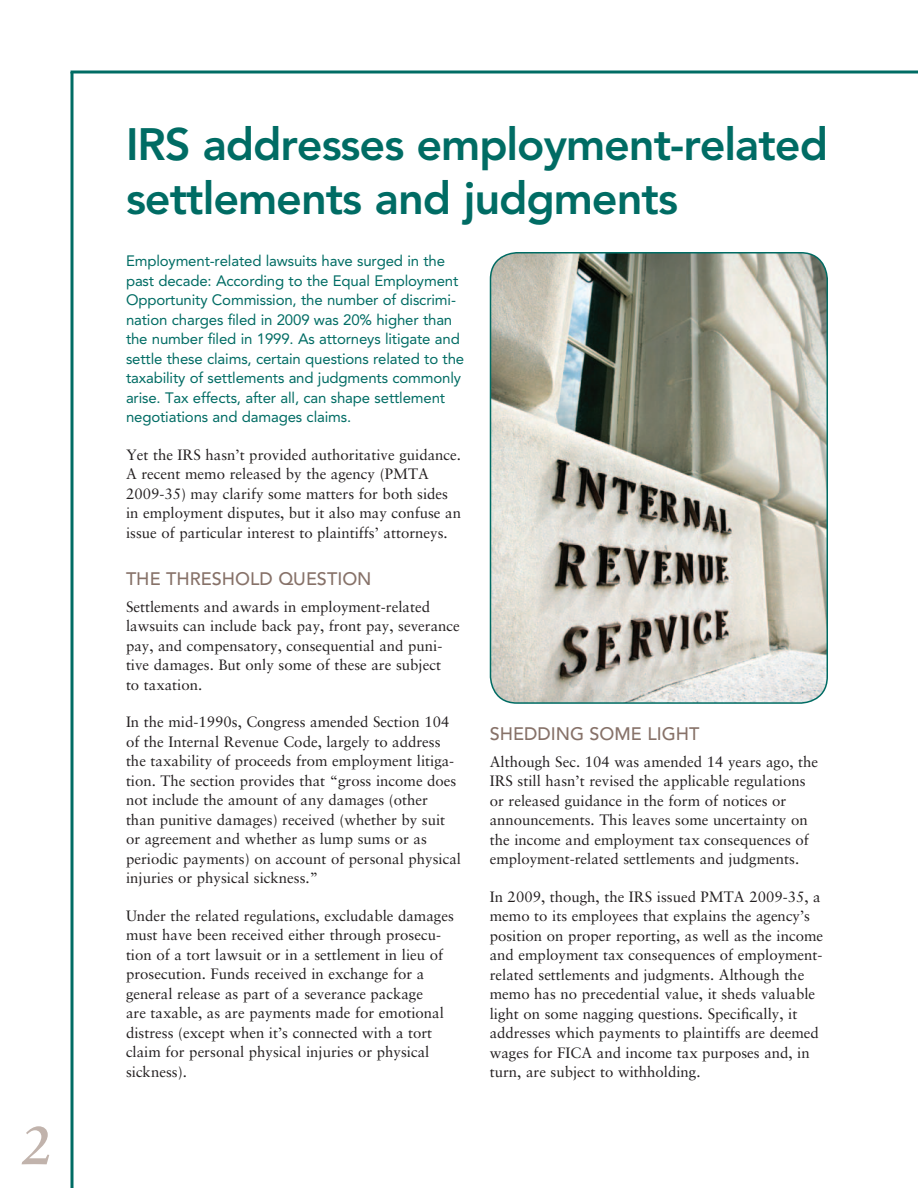
<style>
.page{position:relative;width:918px;height:1188px;background:#fff}
.page>*{position:absolute;margin:0;border:0;box-sizing:border-box;transform-origin:0 0}
.Subhead{font:italic 700 54px "Sabon LT Std";color:#c1b3ac}
.Headline{font:800 45px/54px "Avenir LT Std";letter-spacing:-.025em;color:#006c64}
.Subhead-2{font:500 18px "Avenir LT Std";color:#877269}
.Body{font:15px/19.5px "Sabon LT Std";color:#231f20}
._1st_para{font:15px/19.5px "Avenir LT Std";letter-spacing:-.01em;color:#006c64}
</style>
<div class="page">
<svg style="left:70px;top:72px;width:4px;height:1116px;background:#3f908a"></svg>
<svg style="left:71px;top:70px;width:847px;height:4px;background:#3f908a"></svg>
<img style="left:490px;top:253px;width:337px;height:450px">
<div style="left:490px;top:252px;width:338px;height:452px;border:2px solid #006c64;border-radius:27px"></div>
<p class="Subhead" style="left:21px;top:1113px;width:32px">2</p>
<p class="Headline" style="left:126px;top:118px;width:704px">IRS addresses employment-related settlements and judgments</p>
<p class="_1st_para" style="left:126px;top:252px;width:340px">Employment-related lawsuits have surged in the past decade: According to the Equal Employment Opportunity Commission, the number of discrimi&shy;nation charges filed in 2009 was 20% higher than the number filed in 1999. As attorneys litigate and settle these claims, certain questions related to the taxability of settlements and judgments commonly arise. Tax effects, after all, can shape settlement negotiations and damages claims.</p>
<p class="Body" style="left:126px;top:445px;width:337px">Yet the IRS hasn’t provided authoritative guidance.<br>A recent memo released by the agency (PMTA 2009-35) may clarify some matters for both sides in employment disputes, but it also may confuse an issue of particular interest to plaintiffs’ attorneys.</p>
<p class="Subhead-2" style="left:126px;top:568px;width:247px">THE THRESHOLD QUESTION</p>
<p class="Body" style="left:126px;top:597px;width:335px">Settlements and awards in employment-related lawsuits can include back pay, front pay, severance pay, and compensatory, consequential and puni&shy;tive damages. But only some of these are subject<br>to taxation.</p>
<p class="Body" style="left:126px;top:712px;width:337px">In the mid-1990s, Congress amended Section 104 of the Internal Revenue Code, largely to address the taxability of proceeds from employment litiga&shy;tion. The section provides that “gross income does not include the amount of any damages (other<br>than punitive damages) received (whether by suit or agreement and whether as lump sums or as periodic payments) on account of personal physical injuries or physical sickness.”</p>
<p class="Body" style="left:126px;top:906px;width:329px">Under the related regulations, excludable damages must have been received either through prosecu&shy;tion of a tort lawsuit or in a settlement in lieu of prosecution. Funds received in exchange for a general release as part of a severance package<br>are taxable, as are payments made for emotional distress (except when it’s connected with a tort claim for personal physical injuries or physical sickness).</p>
<p class="Subhead-2" style="left:490px;top:723px;width:211px">SHEDDING SOME LIGHT</p>
<p class="Body" style="left:490px;top:752px;width:330px">Although Sec. 104 was amended 14 years ago, the IRS still hasn’t revised the applicable regulations or released guidance in the form of notices or announcements. This leaves some uncertainty on the income and employment tax consequences of employment-related settlements and judgments.</p>
<p class="Body" style="left:490px;top:887px;width:335px">In 2009, though, the IRS issued PMTA 2009-35, a memo to its employees that explains the agency’s position on proper reporting, as well as the income and employment tax consequences of employment&shy;related settlements and judgments. Although the memo has no precedential value, it sheds valuable light on some nagging questions. Specifically, it addresses which payments to plaintiffs are deemed wages for FICA and income tax purposes and, in turn, are subject to withholding.</p>
</div>
